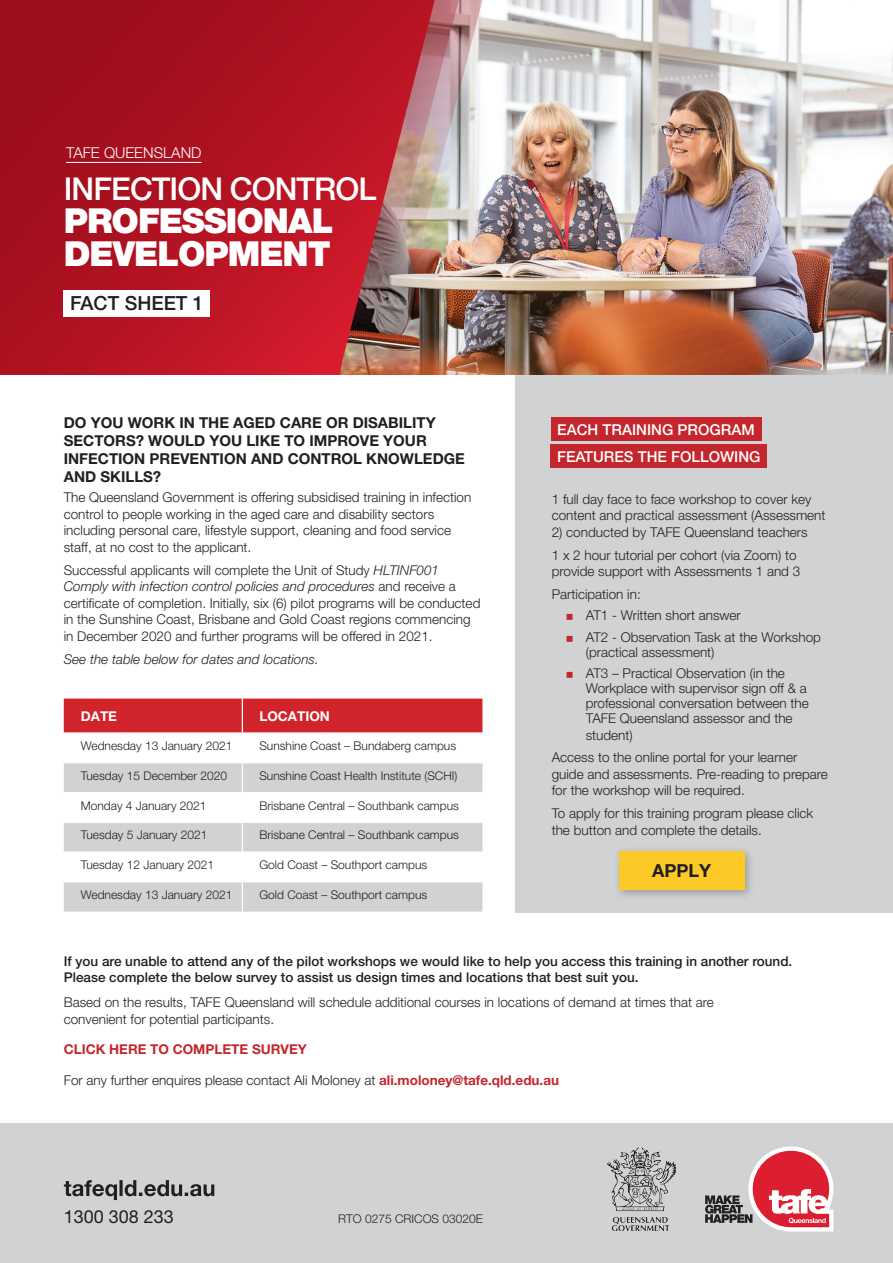
<style>
.page{position:relative;width:893px;height:1263px;background:#fff}
.page>*{position:absolute;margin:0;border:0;box-sizing:border-box;transform-origin:0 0}
.t1{font:900 34.5px/33px "Helvetica Neue LT Pro";letter-spacing:-.03em;color:#fff}
.t2{font:500 31.5px "Helvetica Neue LT Pro";letter-spacing:-.03em;color:#fff}
.t3{font:500 19.5px "Helvetica Neue LT Pro";color:#231f20}
.t4{font:18px "Helvetica Neue LT Pro";color:#231f20}
.t5{font:700 18px "Helvetica Neue LT Pro";color:#231f20}
.t6{font:700 15px/18px "Helvetica Neue LT Pro";color:#231f20}
.t7{font:500 15px/27px "Helvetica Neue LT Pro";color:#fff}
.t8{font:300 15px "Helvetica Neue LT Pro";color:#fff}
.t9{font:300 13.5px/16.5px "Helvetica Neue LT Pro";color:#231f20}
.t10{font:500 13.5px/16.5px "Helvetica Neue LT Pro";color:#231f20}
.t11{font:italic 300 13.5px "Helvetica Neue LT Pro";color:#231f20}
.t12{font:700 13.5px "Helvetica Neue LT Pro";color:#c4262d}
.t13{font:700 13.5px "Helvetica Neue LT Pro";color:#fff}
.t14{font:300 12px "Helvetica Neue LT Pro";color:#231f20}
.s1{font-style:italic}
.s2{font-weight:700;color:#c4262d}
</style>
<div class="page">
<img style="left:523px;top:0;width:370px;height:375px">
<svg style="left:64px;top:699px;width:418px;height:212px"></svg>
<div style="left:516px;top:375px;width:377px;height:538px;background:#d1d2d4"></div>
<div style="left:551px;top:418px;width:210px;height:23px;background:#c4262d"></div>
<div style="left:551px;top:445px;width:216px;height:23px;background:#c4262d"></div>
<div style="left:613px;top:846px;width:142px;height:55px;background:#231f20;opacity:.3"></div>
<div style="left:619px;top:851px;width:125px;height:38px;background:#fdc927"></div>
<img style="left:499px;top:0;width:24px;height:375px">
<img style="left:0;top:0;width:499px;height:375px">
<div style="left:64px;top:290px;width:146px;height:27px;background:#fff"></div>
<div style="left:0;top:1123px;width:893px;height:140px;background:#d1d2d4"></div>
<svg style="left:705px;top:1146px;width:128px;height:85px"></svg>
<img style="left:607px;top:1147px;width:68px;height:84px">
<svg style="left:64px;top:1180px;width:150px;height:20px"></svg>
<hr style="left:66px;top:162px;width:136px;height:1px;background:#fff">
<p class="t8" style="left:66px;top:143px;width:137px">TAFE QUEENSLAND</p>
<h2 class="t2" style="left:64px;top:170px;width:314px">INFECTION CONTROL</h2>
<h1 class="t1" style="left:64px;top:204px;width:271px">PROFESSIONAL<br>DEVELOPMENT</h1>
<h3 class="t3" style="left:70px;top:292px;width:135px">FACT SHEET 1</h3>
<p class="t6" style="left:64px;top:414px;width:403px">DO YOU WORK IN THE AGED CARE OR DISABILITY SECTORS? WOULD YOU LIKE TO IMPROVE YOUR INFECTION PREVENTION AND CONTROL KNOWLEDGE AND SKILLS?</p>
<p class="t9" style="left:64px;top:489px;width:409px">The Queensland Government is offering subsidised training in infection control to people working in the aged care and disability sectors including personal care, lifestyle support, cleaning and food service staff, at no cost to the applicant.</p>
<p class="t9" style="left:64px;top:561px;width:418px">Successful applicants will complete the Unit of Study <span class="s1">HLTINF001<br>Comply with infection control policies and procedures</span> and receive a certificate of completion. Initially, six (6) pilot programs will be conducted in the Sunshine Coast, Brisbane and Gold Coast regions commencing in December 2020 and further programs will be offered in 2021.</p>
<p class="t11" style="left:64px;top:651px;width:257px">See the table below for dates and locations.</p>
<p class="t13" style="left:81px;top:708px;width:38px">DATE</p>
<p class="t13" style="left:259px;top:708px;width:72px">LOCATION</p>
<p class="t14" style="left:81px;top:738px;width:153px">Wednesday 13 January 2021</p>
<p class="t14" style="left:259px;top:738px;width:198px">Sunshine Coast – Bundaberg campus</p>
<p class="t14" style="left:81px;top:768px;width:148px">Tuesday 15 December 2020</p>
<p class="t14" style="left:259px;top:768px;width:200px">Sunshine Coast Health Institute (SCHI)</p>
<p class="t14" style="left:81px;top:798px;width:127px">Monday 4 January 2021</p>
<p class="t14" style="left:259px;top:798px;width:201px">Brisbane Central – Southbank campus</p>
<p class="t14" style="left:81px;top:828px;width:128px">Tuesday 5 January 2021</p>
<p class="t14" style="left:259px;top:828px;width:201px">Brisbane Central – Southbank campus</p>
<p class="t14" style="left:81px;top:857px;width:135px">Tuesday 12 January 2021</p>
<p class="t14" style="left:259px;top:857px;width:169px">Gold Coast – Southport campus</p>
<p class="t14" style="left:81px;top:887px;width:153px">Wednesday 13 January 2021</p>
<p class="t14" style="left:259px;top:887px;width:169px">Gold Coast – Southport campus</p>
<p class="t7" style="left:557px;top:416px;width:205px">EACH TRAINING PROGRAM<br>FEATURES THE FOLLOWING</p>
<p class="t9" style="left:552px;top:490px;width:275px">1 full day face to face workshop to cover key content and practical assessment (Assessment</p>
<p class="t9" style="left:552px;top:520px;width:257px;line-height:23px">2) conducted by TAFE Queensland teachers<br>1 x 2 hour tutorial per cohort (via Zoom) to</p>
<p class="t9" style="left:552px;top:559px;width:250px;line-height:23px">provide support with Assessments 1 and 3<br>Participation in:</p>
<p class="t9" style="left:586px;top:604px;width:237px;line-height:21.5px">AT1 - Written short answer<br>AT2 - Observation Task at the Workshop</p>
<p class="t9" style="left:586px;top:641px;width:201px;line-height:21.5px">(practical assessment)<br>AT3 – Practical Observation (in the</p>
<p class="t9" style="left:586px;top:680px;width:225px;line-height:15px">Workplace with supervisor sign off &amp; a professional conversation between the<br>TAFE Queensland assessor and the</p>
<p class="t9" style="left:552px;top:723px;width:247px;line-height:23px;text-indent:34px">student)<br>Access to the online portal for your learner</p>
<p class="t9" style="left:552px;top:766px;width:278px">guide and assessments. Pre-reading to prepare for the workshop will be required.</p>
<p class="t9" style="left:552px;top:805px;width:263px">To apply for this training program please click the button and complete the details.</p>
<h3 class="t5" style="left:652px;top:859px;width:61px">APPLY</h3>
<p class="t10" style="left:64px;top:952px;width:730px">If you are unable to attend any of the pilot workshops we would like to help you access this training in another round.<br>Please complete the below survey to assist us design times and locations that best suit you.</p>
<p class="t9" style="left:64px;top:994px;width:651px">Based on the results, TAFE Queensland will schedule additional courses in locations of demand at times that are convenient for potential participants.</p>
<p class="t12" style="left:64px;top:1040px;width:245px">CLICK HERE TO COMPLETE SURVEY</p>
<p class="t9" style="left:64px;top:1072px;width:497px">For any further enquires please contact Ali Moloney at <span class="s2">ali.moloney@tafe.qld.edu.au</span></p>
<h3 class="t4" style="left:64px;top:1206px;width:112px">1300 308 233</h3>
<p class="t14" style="left:338px;top:1211px;width:146px">RTO 0275 CRICOS 03020E</p>
</div>
